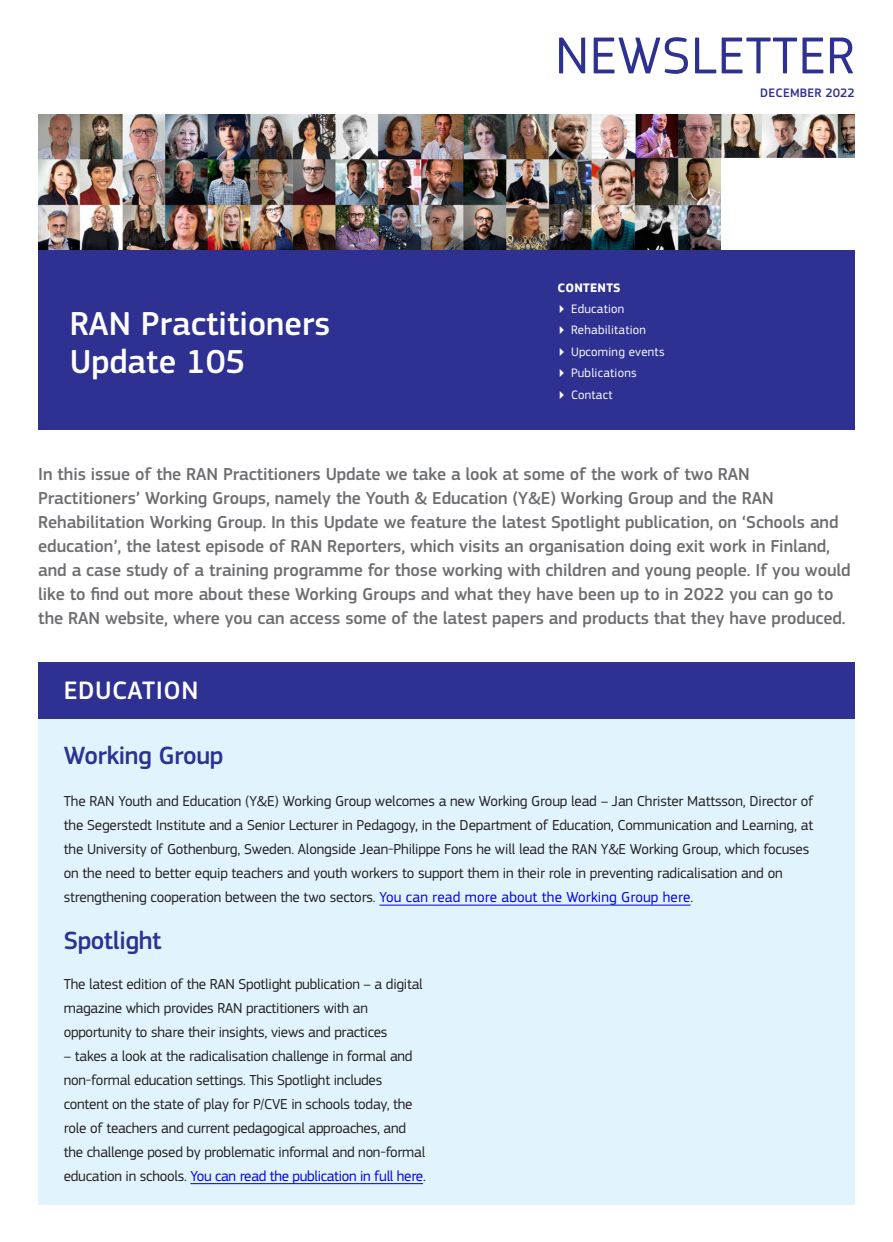
<style>
.page{position:relative;width:893px;height:1242px;background:#fff}
.page>*{position:absolute;margin:0;border:0;box-sizing:border-box;transform-origin:0 0}
.nwslttr_top{font:54px "EC Square Sans Pro";letter-spacing:.01em;color:#2e3092}
.t1{font:500 34.5px/37.5px "EC Square Sans Pro";color:#fff}
.t2{font:500 26.25px "EC Square Sans Pro";letter-spacing:.02em;color:#fff}
.t3{font:500 25.95px "EC Square Sans Pro";letter-spacing:-.015em;color:#2e3092}
.intro_body{font:500 18px/24px "EC Square Sans Pro";letter-spacing:-.005em;color:#6d6e71}
.body{font:15px/24px "EC Square Sans Pro";letter-spacing:-.01em;color:#231f20}
.t4{font:12.75px "EC Square Sans Pro";letter-spacing:.02em;color:#fff}
.date_top{font:500 12.75px "EC Square Sans Pro";letter-spacing:.02em;color:#2e3092}
.toc_title{font:700 12.75px "EC Square Sans Pro";letter-spacing:.02em;color:#fff}
.s1{color:#00e}
</style>
<div class="page">
<div style="left:38px;top:115px;width:817px;height:315px;background:#2e3092"></div>
<img style="left:38px;top:115px;width:817px;height:135px">
<div style="left:721px;top:158px;width:134px;height:92px;background:#fff"></div>
<div style="left:38px;top:707px;width:817px;height:498px;background:#e1f4fd"></div>
<div style="left:38px;top:662px;width:817px;height:56px;background:#2e3092"></div>
<hr style="left:379px;top:904px;width:312px;height:1px;background:#00e">
<hr style="left:190px;top:1183px;width:233px;height:1px;background:#00e">
<h1 class="t1" style="left:70px;top:305px;width:262px">RAN Practitioners<br>Update 105</h1>
<p class="nwslttr_top" style="left:555px;top:24px;width:301px">NEWSLETTER</p>
<p class="date_top" style="left:760px;top:86px;width:96px">DECEMBER 2022</p>
<h2 class="toc_title" style="left:558px;top:280px;width:65px">CONTENTS</h2>
<p class="t4" style="left:571px;top:301px;width:55px">Education</p>
<p class="t4" style="left:571px;top:323px;width:77px">Rehabilitation</p>
<p class="t4" style="left:571px;top:344px;width:95px">Upcoming events</p>
<p class="t4" style="left:571px;top:365px;width:67px">Publications</p>
<p class="t4" style="left:571px;top:387px;width:43px">Contact</p>
<p class="intro_body" style="left:38px;top:462px;width:814px">In this issue of the RAN Practitioners Update we take a look at some of the work of two RAN Practitioners’ Working Groups, namely the Youth &amp; Education (Y&amp;E) Working Group and the RAN Rehabilitation Working Group. In this Update we feature the latest Spotlight publication, on ‘Schools and education’, the latest episode of RAN Reporters, which visits an organisation doing exit work in Finland, and a case study of a training programme for those working with children and young people. If you would like to find out more about these Working Groups and what they have been up to in 2022 you can go to the RAN website, where you can access some of the latest papers and products that they have produced.</p>
<h2 class="t2" style="left:64px;top:675px;width:136px">EDUCATION</h2>
<h3 class="t3" style="left:64px;top:740px;width:161px">Working Group</h3>
<p class="body" style="left:64px;top:789px;width:751px">The RAN Youth and Education (Y&amp;E) Working Group welcomes a new Working Group lead – Jan Christer Mattsson, Director of the Segerstedt Institute and a Senior Lecturer in Pedagogy, in the Department of Education, Communication and Learning, at the University of Gothenburg, Sweden. Alongside Jean-Philippe Fons he will lead the RAN Y&amp;E Working Group, which focuses on the need to better equip teachers and youth workers to support them in their role in preventing radicalisation and on strengthening cooperation between the two sectors. <span class="s1">You can read more about the Working Group here</span>.</p>
<h3 class="t3" style="left:64px;top:925px;width:99px">Spotlight</h3>
<p class="body" style="left:64px;top:971px;width:360px">The latest edition of the RAN Spotlight publication – a digital magazine which provides RAN practitioners with an opportunity to share their insights, views and practices</p>
<p class="body" style="left:64px;top:1043px;width:363px">– takes a look at the radicalisation challenge in formal and non-formal education settings. This Spotlight includes content on the state of play for P/CVE in schools today, the role of teachers and current pedagogical approaches, and the challenge posed by problematic informal and non-formal education in schools. <span class="s1">You can read the publication in full here</span>.</p>
</div>
